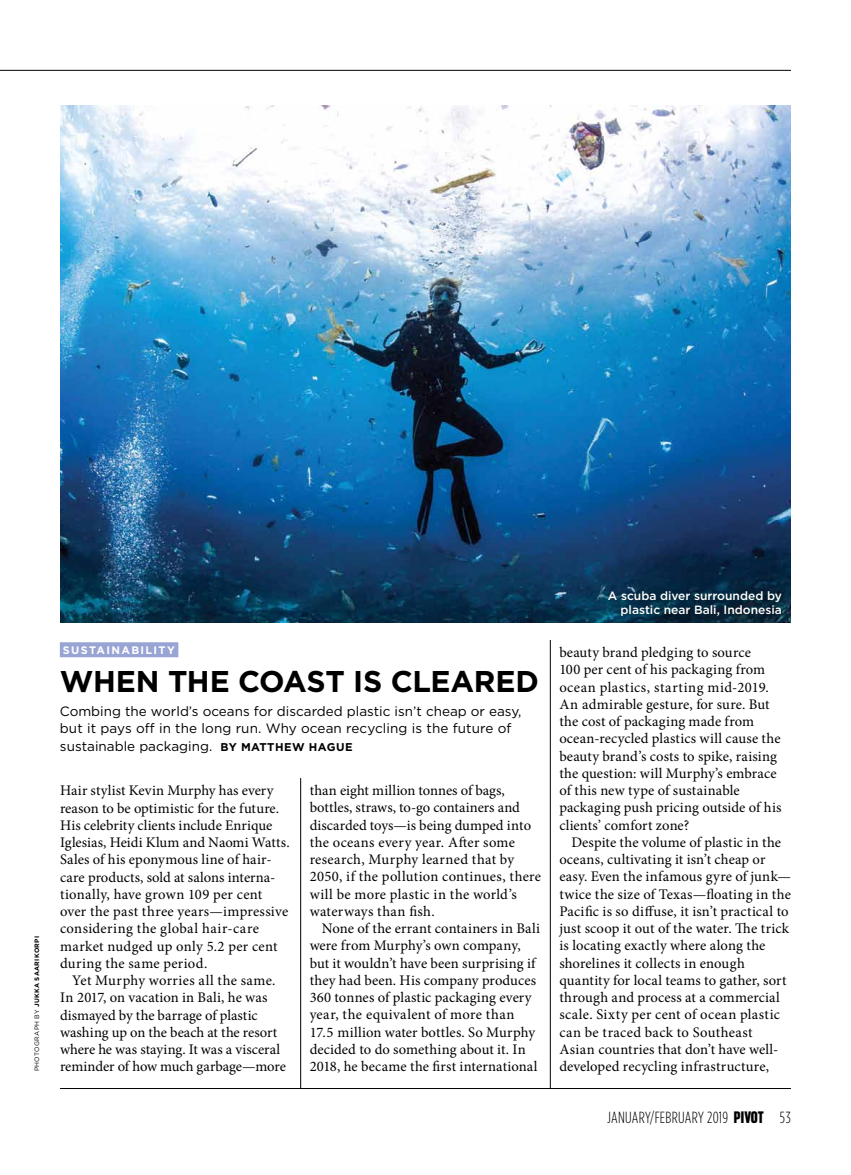
<style>
.page{position:relative;width:851px;height:1175px;background:#fff}
.page>*{position:absolute;margin:0;border:0;box-sizing:border-box;transform-origin:0 0}
.t1{font:700 30px "Gotham";letter-spacing:-.01em;color:#000}
.t2{font:300 16.2px "Gotham Condensed";letter-spacing:.02em;color:#000}
.t3{font:14.7px/17.2px "Minion Pro";letter-spacing:.01em;color:#000}
.t4{font:13.5px/17.2px "Gotham";color:#000}
.t5{font:500 12px/14.2px "Gotham";color:#fff;text-align:right}
.t6{font:700 10.8px "Gotham";letter-spacing:.12em;color:#fff}
.t7{font:700 6.3px "Gotham";letter-spacing:.055em;color:#000}
.s1{font-weight:400}
.s2{font-weight:700;font-size:11.25px}
.s3{font-family:"Sharp Grotesk Bold 14";font-weight:400}
</style>
<div class="page">
<div style="left:60px;top:642px;width:118px;height:15px;background:#98a5d4"></div>
<svg style="left:0;top:69px;width:791px;height:2px;background:#7f7f7f"></svg>
<hr style="left:60px;top:1088px;width:730px;height:1px;background:#000">
<hr style="left:550px;top:640px;width:1px;height:448px;background:#000">
<hr style="left:300px;top:778px;width:1px;height:310px;background:#000">
<img style="left:60px;top:105px;width:730px;height:517px">
<div style="left:603px;top:585px;width:186px;height:38px;background:#000;opacity:.4"></div>
<p class="t7" style="left:33px;top:1071px;width:137px;rotate:-90deg"><span class="s1">PHOTOGRAPH BY</span> JUKKA SAARIKORPI</p>
<h3 class="t6" style="left:63px;top:642px;width:114px">SUSTAINABILITY</h3>
<h3 class="t1" style="left:60px;top:661px;width:480px">WHEN THE COAST IS CLEARED</h3>
<p class="t4" style="left:60px;top:702px;width:463px">Combing the world’s oceans for discarded plastic isn’t cheap or easy, but it pays off in the long run. Why ocean recycling is the future of sustainable packaging. <span class="s2">BY MATTHEW HAGUE</span></p>
<p class="t3" style="left:60px;top:782px;width:231px">Hair stylist Kevin Murphy has every reason to be optimistic for the future.<br>His celebrity clients include Enrique Iglesias, Heidi Klum and Naomi Watts.<br>Sales of his eponymous line of hair&shy;care products, sold at salons interna&shy;tionally, have grown 109 per cent over the past three years—impressive considering the global hair-care market nudged up only 5.2 per cent during the same period.</p>
<p class="t3" style="left:60px;top:971px;width:227px;text-indent:12px">Yet Murphy worries all the same.<br>In 2017, on vacation in Bali, he was dismayed by the barrage of plastic washing up on the beach at the resort where he was staying. It was a visceral reminder of how much garbage—more</p>
<p class="t3" style="left:310px;top:782px;width:233px">than eight million tonnes of bags, bottles, straws, to-go containers and discarded toys—is being dumped into the oceans every year. After some research, Murphy learned that by 2050, if the pollution continues, there will be more plastic in the world’s waterways than fish.</p>
<p class="t3" style="left:310px;top:920px;width:232px;text-indent:12px">None of the errant containers in Bali were from Murphy’s own company, but it wouldn’t have been surprising if they had been. His company produces 360 tonnes of plastic packaging every year, the equivalent of more than 17.5 million water bottles. So Murphy decided to do something about it. In 2018, he became the first international</p>
<p class="t5" style="left:608px;top:588px;width:175px">A scuba diver surrounded by plastic near Bali, Indonesia</p>
<p class="t3" style="left:559px;top:644px;width:224px">beauty brand pledging to source<br>100 per cent of his packaging from ocean plastics, starting mid-2019.<br>An admirable gesture, for sure. But the cost of packaging made from ocean-recycled plastics will cause the beauty brand’s costs to spike, raising the question: will Murphy’s embrace of this new type of sustainable packaging push pricing outside of his clients’ comfort zone?</p>
<p class="t3" style="left:559px;top:833px;width:233px;text-indent:12px">Despite the volume of plastic in the oceans, cultivating it isn’t cheap or easy. Even the infamous gyre of junk— twice the size of Texas—floating in the Pacific is so diffuse, it isn’t practical to just scoop it out of the water. The trick is locating exactly where along the shorelines it collects in enough quantity for local teams to gather, sort through and process at a commercial scale. Sixty per cent of ocean plastic can be traced back to Southeast Asian countries that don’t have well&shy;developed recycling infrastructure,</p>
<p class="t2" style="left:607px;top:1108px;width:185px">JANUARY/FEBRUARY 2019 <span class="s3">PIVOT</span> 53</p>
</div>
